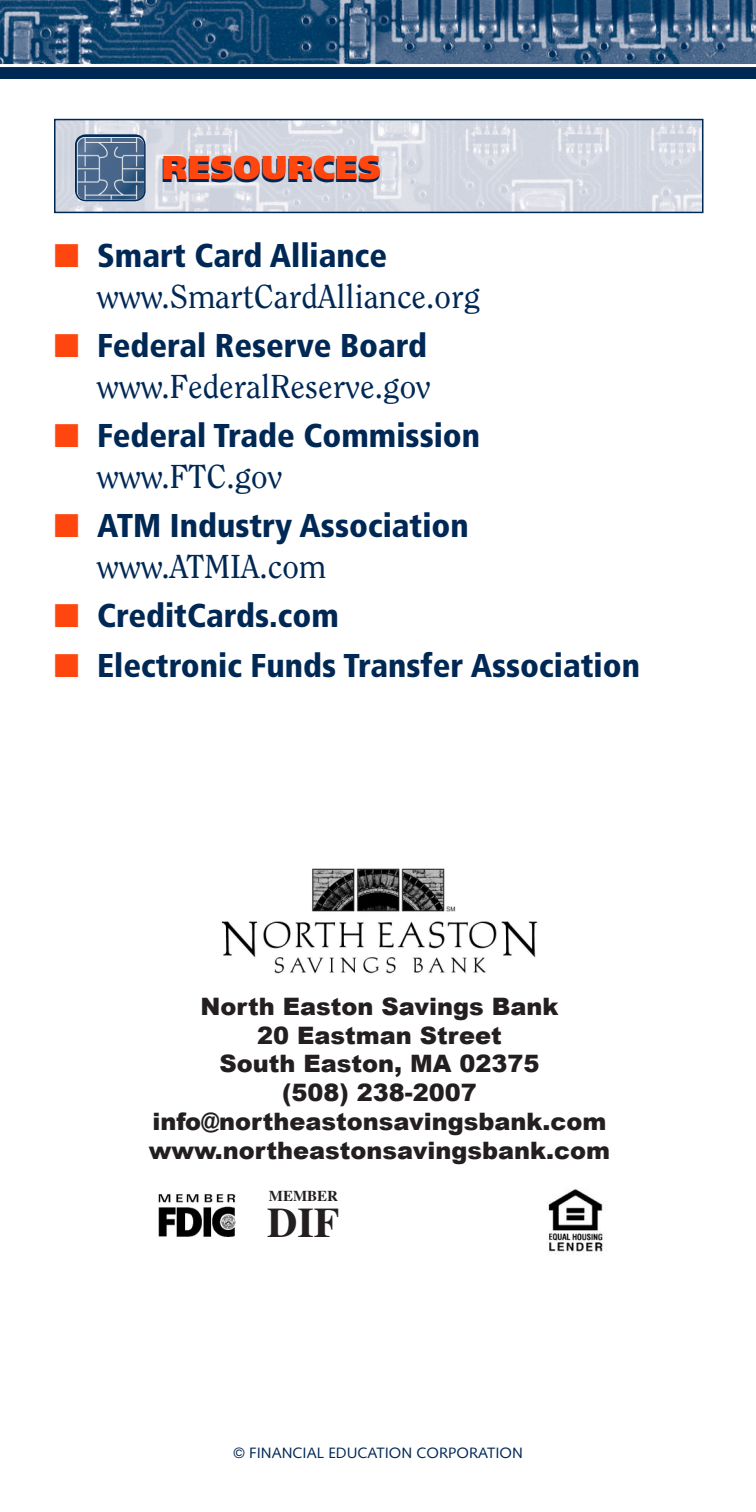
<style>
.page{position:relative;width:756px;height:1512px;background:#fff}
.page>*{position:absolute;margin:0;border:0;box-sizing:border-box;transform-origin:0 0}
.t1{font:700 42px "Times";color:#231f20}
.t2{font:900 condensed 33px "Frutiger";color:#002855}
.t3{font:33px "Clearface";color:#002855}
.t4{font:900 33px "Frutiger";letter-spacing:.01em;color:#002855}
.t5{font:900 24px "Arial";color:#231f20}
.t6{font:15px "Syntax";color:#002855}
.t7{font:700 15px "Times";color:#231f20}
.s1{color:#ff460f}
</style>
<div class="page">
<img style="left:57px;top:122px;width:644px;height:88px">
<div style="left:54px;top:119px;width:650px;height:94px;border:2px solid #002855"></div>
<img style="left:76px;top:135px;width:69px;height:66px">
<div style="left:75px;top:134px;width:71px;height:67px;border:2px solid #002855;border-radius:10px"></div>
<hr style="left:755px;top:0;width:1px;height:108px;background:#ff460f">
<img style="left:0;top:0;width:756px;height:64px">
<div style="left:0;top:65px;width:756px;height:13px;background:#002855"></div>
<hr style="left:0;top:64px;width:756px;height:3px;background:#fff">
<img style="left:221px;top:868px;width:317px;height:106px">
<img style="left:158px;top:1194px;width:78px;height:43px">
<img style="left:548px;top:1189px;width:55px;height:63px">
<p class="t4" style="left:162px;top:151px;width:220px">RESOURCES</p>
<p class="t2" style="left:54px;top:236px;width:335px"><span class="s1">■</span> Smart Card Alliance</p>
<p class="t3" style="left:97px;top:277px;width:385px">www.SmartCardAlliance.org</p>
<p class="t2" style="left:54px;top:326px;width:375px"><span class="s1">■</span> Federal Reserve Board</p>
<p class="t3" style="left:97px;top:367px;width:335px">www.FederalReserve.gov</p>
<p class="t2" style="left:54px;top:416px;width:428px"><span class="s1">■</span> Federal Trade Commission</p>
<p class="t3" style="left:97px;top:457px;width:187px">www.FTC.gov</p>
<p class="t2" style="left:54px;top:506px;width:416px"><span class="s1">■</span> ATM Industry Association</p>
<p class="t3" style="left:97px;top:547px;width:231px">www.ATMIA.com</p>
<p class="t2" style="left:54px;top:596px;width:286px"><span class="s1">■</span> CreditCards.com</p>
<p class="t2" style="left:54px;top:645px;width:588px"><span class="s1">■</span> Electronic Funds Transfer Association</p>
<p class="t5" style="left:200px;top:989px;width:360px">North Easton Savings Bank</p>
<p class="t5" style="left:257px;top:1018px;width:246px">20 Eastman Street</p>
<p class="t5" style="left:219px;top:1046px;width:322px">South Easton, MA 02375</p>
<p class="t5" style="left:282px;top:1075px;width:196px">(508) 238-2007</p>
<p class="t5" style="left:152px;top:1104px;width:456px">info@northeastonsavingsbank.com</p>
<p class="t5" style="left:149px;top:1133px;width:463px">www.northeastonsavingsbank.com</p>
<p class="t7" style="left:269px;top:1187px;width:71px">MEMBER</p>
<p class="t1" style="left:267px;top:1198px;width:74px">DIF</p>
<p class="t6" style="left:233px;top:1444px;width:291px">© FINANCIAL EDUCATION CORPORATION</p>
</div>
